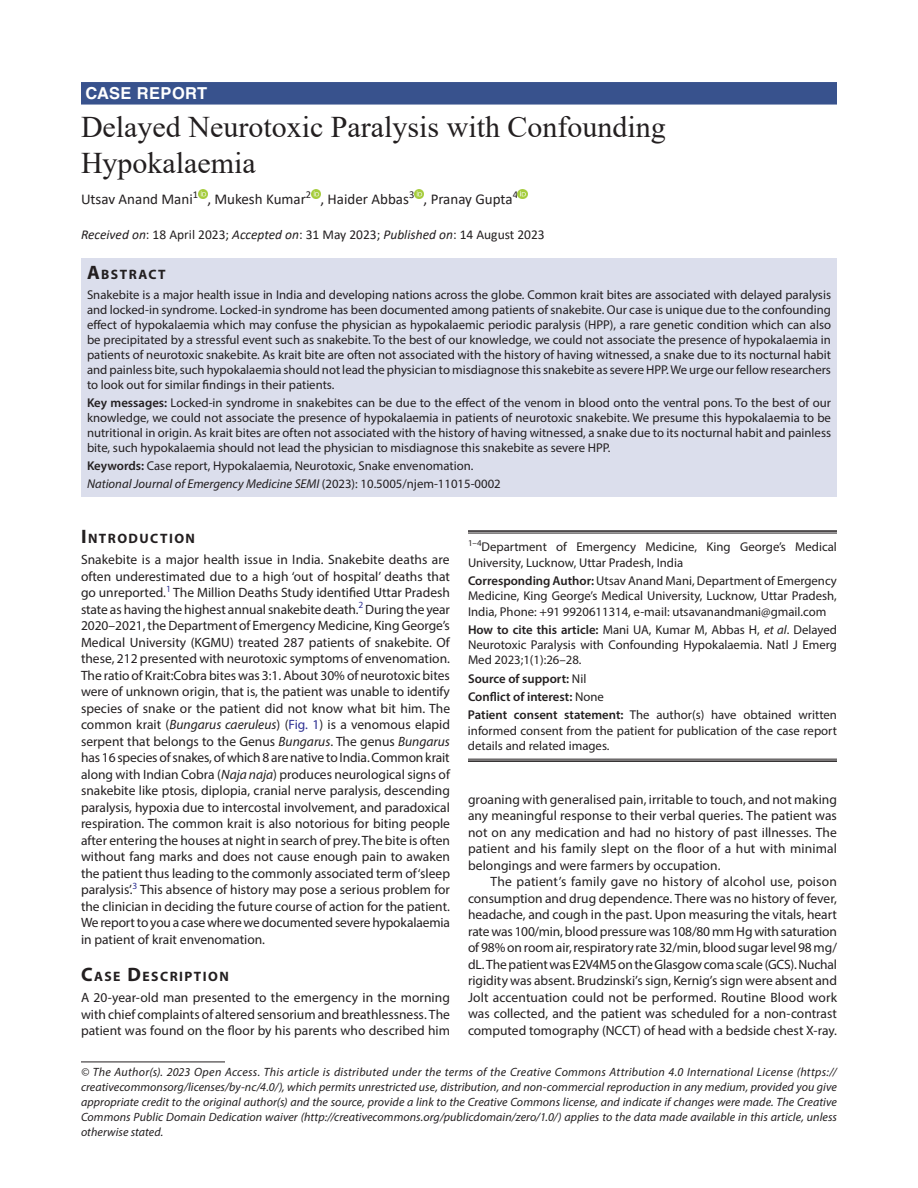
<style>
.page{position:relative;width:918px;height:1188px;background:#fff}
.page>*{position:absolute;margin:0;border:0;box-sizing:border-box;transform-origin:0 0}
.t1{font:30px/36px "Times New Roman";color:#231f20}
.ArticleType{font:700 16.5px "Helvetica LT Std";letter-spacing:.025em;color:#fff}
.AuthorName{font:15px "Calibri";color:#231f20}
.Head-1{font:700 13.65px "Myriad Pro";letter-spacing:.105em;color:#231f20}
.AbstractTitle{font:700 13.65px "Myriad Pro";letter-spacing:.105em;color:#231f20}
.Para-NoIndent{font:13.5px/16.5px "Myriad Pro";color:#231f20;text-align:justify}
.Para-Indent{font:13.5px/16.5px "Myriad Pro";color:#231f20;text-align:justify}
.PAS_History{font:13.5px "Calibri";color:#231f20}
.Abstract-Para-first{font:12.75px/15px "Myriad Pro";color:#231f20;text-align:justify}
.Corresponding_Author{font:12.75px/15.3px "Myriad Pro";color:#231f20;text-align:justify}
.COI{font:12.75px/15.3px "Myriad Pro";color:#231f20;text-align:justify}
.How_to_Cite{font:12.75px/15.3px "Myriad Pro";color:#231f20;text-align:justify}
.Affiliation-first{font:12.75px/15.3px "Myriad Pro";color:#231f20}
.JT_DOI{font:italic 12.75px "Myriad Pro";color:#231f20}
.Keywords{font:12.75px "Myriad Pro";color:#231f20}
.Source{font:600 12.75px "Myriad Pro";color:#231f20}
.FootNote{font:italic 12px/15px "Myriad Pro";letter-spacing:.005em;color:#231f20;text-align:justify}
.s1{font-style:italic}
.s2{font-size:19.5px}
.s3{font-weight:600}
.s4{font-style:normal}
.s5{color:#2e3092}
.s6{font-weight:400}
</style>
<div class="page">
<div style="left:81px;top:82px;width:756px;height:23px;background:#38528d"></div>
<div style="left:81px;top:259px;width:756px;height:25px;background:#dbdeec"></div>
<div style="left:81px;top:283px;width:756px;height:115px;background:#dbdeec"></div>
<div style="left:81px;top:391px;width:756px;height:70px;background:#dbdeec"></div>
<div style="left:81px;top:454px;width:756px;height:25px;background:#dbdeec"></div>
<div style="left:81px;top:472px;width:756px;height:25px;background:#dbdeec"></div>
<svg style="left:198px;top:189px;width:9px;height:9px"></svg>
<svg style="left:311px;top:189px;width:9px;height:9px"></svg>
<svg style="left:414px;top:189px;width:10px;height:9px"></svg>
<svg style="left:518px;top:189px;width:9px;height:9px"></svg>
<hr style="left:81px;top:1062px;width:144px;height:1px;background:#231f20">
<hr style="left:468px;top:530px;width:369px;height:2px;background:#231f20">
<hr style="left:468px;top:533px;width:369px;height:1px;background:#231f20">
<hr style="left:468px;top:759px;width:369px;height:1px;background:#231f20">
<hr style="left:468px;top:760px;width:369px;height:2px;background:#231f20">
<p class="ArticleType" style="left:86px;top:83px;width:123px">CASE REPORT</p>
<p class="t1" style="left:81px;top:108px;width:586px">Delayed Neurotoxic Paralysis with Confounding<br>Hypokalaemia</p>
<p class="AuthorName" style="left:81px;top:189px;width:438px">Utsav Anand Mani<sup>1</sup> , Mukesh Kumar<sup>2</sup> , Haider Abbas<sup>3</sup> , Pranay Gupta<sup>4</sup></p>
<p class="PAS_History" style="left:81px;top:225px;width:465px"><span class="s1">Received on</span>: 18 April 2023; <span class="s1">Accepted on</span>: 31 May 2023; <span class="s1">Published on</span>: 14 August 2023</p>
<p class="AbstractTitle" style="left:87px;top:266px;width:80px"><span class="s2">A</span>BSTRACT</p>
<p class="Abstract-Para-first" style="left:87px;top:287px;width:746px">Snakebite is a major health issue in India and developing nations across the globe. Common krait bites are associated with delayed paralysis and locked-in syndrome. Locked-in syndrome has been documented among patients of snakebite. Our case is unique due to the confounding effect of hypokalaemia which may confuse the physician as hypokalaemic periodic paralysis (HPP), a rare genetic condition which can also be precipitated by a stressful event such as snakebite. To the best of our knowledge, we could not associate the presence of hypokalaemia in patients of neurotoxic snakebite. As krait bite are often not associated with the history of having witnessed, a snake due to its nocturnal habit and painless bite, such hypokalaemia should not lead the physician to misdiagnose this snakebite as severe HPP. We urge our fellow researchers to look out for similar findings in their patients.</p>
<p class="Abstract-Para-first" style="left:87px;top:395px;width:746px"><span class="s3">Key messages:</span> Locked-in syndrome in snakebites can be due to the effect of the venom in blood onto the ventral pons. To the best of our knowledge, we could not associate the presence of hypokalaemia in patients of neurotoxic snakebite. We presume this hypokalaemia to be nutritional in origin. As krait bites are often not associated with the history of having witnessed, a snake due to its nocturnal habit and painless bite, such hypokalaemia should not lead the physician to misdiagnose this snakebite as severe HPP.</p>
<p class="Keywords" style="left:87px;top:458px;width:388px"><span class="s3">Keywords:</span> Case report, Hypokalaemia, Neurotoxic, Snake envenomation.</p>
<p class="JT_DOI" style="left:87px;top:476px;width:415px">National Journal of Emergency Medicine SEMI <span class="s4">(2023): 10.5005/njem-11015-0002</span></p>
<p class="Head-1" style="left:81px;top:530px;width:116px"><span class="s2">I</span>NTRODUCTION</p>
<p class="Para-NoIndent" style="left:81px;top:551px;width:371px">Snakebite is a major health issue in India. Snakebite deaths are often underestimated due to a high ‘out of hospital’ deaths that go unreported.<sup>1</sup> The Million Deaths Study identified Uttar Pradesh state as having the highest annual snakebite death.<sup>2</sup> During the year 2020–2021, the Department of Emergency Medicine, King George’s Medical University (KGMU) treated 287 patients of snakebite. Of these, 212 presented with neurotoxic symptoms of envenomation.<br>The ratio of Krait:Cobra bites was 3:1. About 30% of neurotoxic bites were of unknown origin, that is, the patient was unable to identify species of snake or the patient did not know what bit him. The common krait (<span class="s1">Bungarus caeruleus</span>) (<span class="s5">Fig. 1</span>) is a venomous elapid serpent that belongs to the Genus <span class="s1">Bungarus</span>. The genus <span class="s1">Bungarus </span>has 16 species of snakes, of which 8 are native to India. Common krait along with Indian Cobra (<span class="s1">Naja naja</span>) produces neurological signs of snakebite like ptosis, diplopia, cranial nerve paralysis, descending paralysis, hypoxia due to intercostal involvement, and paradoxical respiration. The common krait is also notorious for biting people after entering the houses at night in search of prey. The bite is often without fang marks and does not cause enough pain to awaken the patient thus leading to the commonly associated term of ‘sleep paralysis’.<sup>3</sup> This absence of history may pose a serious problem for the clinician in deciding the future course of action for the patient.<br>We report to you a case where we documented severe hypokalaemia in patient of krait envenomation.</p>
<p class="Head-1" style="left:81px;top:968px;width:149px"><span class="s2">C</span>ASE <span class="s2">D</span>ESCRIPTION</p>
<p class="Para-NoIndent" style="left:81px;top:989px;width:371px">A 20-year-old man presented to the emergency in the morning with chief complaints of altered sensorium and breathlessness. The patient was found on the floor by his parents who described him</p>
<p class="Affiliation-first" style="left:468px;top:539px;width:370px"><sup>1–4</sup>Department of Emergency Medicine, King George’s Medical<br>University, Lucknow, Uttar Pradesh, India</p>
<p class="Corresponding_Author" style="left:468px;top:573px;width:371px"><span class="s3">Corresponding Author:</span> Utsav Anand Mani, Department of Emergency Medicine, King George’s Medical University, Lucknow, Uttar Pradesh, India, Phone: +91 9920611314, e-mail: utsavanandmani@gmail.com</p>
<p class="How_to_Cite" style="left:468px;top:622px;width:370px"><span class="s3">How to cite this article:</span> Mani UA, Kumar M, Abbas H, <span class="s1">et al</span>. Delayed Neurotoxic Paralysis with Confounding Hypokalaemia. Natl J Emerg Med 2023;1(1):26–28.</p>
<p class="Source" style="left:468px;top:670px;width:120px">Source of support: <span class="s6">Nil</span></p>
<p class="Source" style="left:468px;top:689px;width:137px">Conflict of interest: <span class="s6">None</span></p>
<p class="COI" style="left:468px;top:707px;width:370px"><span class="s3">Patient consent statement:</span> The author(s) have obtained written informed consent from the patient for publication of the case report details and related images.</p>
<p class="Para-NoIndent" style="left:468px;top:791px;width:371px">groaning with generalised pain, irritable to touch, and not making any meaningful response to their verbal queries. The patient was not on any medication and had no history of past illnesses. The patient and his family slept on the floor of a hut with minimal belongings and were farmers by occupation.</p>
<p class="Para-Indent" style="left:468px;top:873px;width:371px;text-indent:22px">The patient’s family gave no history of alcohol use, poison consumption and drug dependence. There was no history of fever, headache, and cough in the past. Upon measuring the vitals, heart rate was 100/min, blood pressure was 108/80 mm Hg with saturation of 98% on room air, respiratory rate 32/min, blood sugar level 98 mg/ dL. The patient was E2V4M5 on the Glasgow coma scale (GCS). Nuchal rigidity was absent. Brudzinski’s sign, Kernig’s sign were absent and Jolt accentuation could not be performed. Routine Blood work was collected, and the patient was scheduled for a non-contrast computed tomography (NCCT) of head with a bedside chest X-ray.</p>
<p class="FootNote" style="left:81px;top:1064px;width:758px">© The Author(s). 2023 Open Access. This article is distributed under the terms of the Creative Commons Attribution 4.0 International License (https:// creativecommonsorg/licenses/by-nc/4.0/), which permits unrestricted use, distribution, and non-commercial reproduction in any medium, provided you give appropriate credit to the original author(s) and the source, provide a link to the Creative Commons license, and indicate if changes were made. The Creative Commons Public Domain Dedication waiver (http://creativecommons.org/publicdomain/zero/1.0/) applies to the data made available in this article, unless otherwise stated.</p>
</div>
